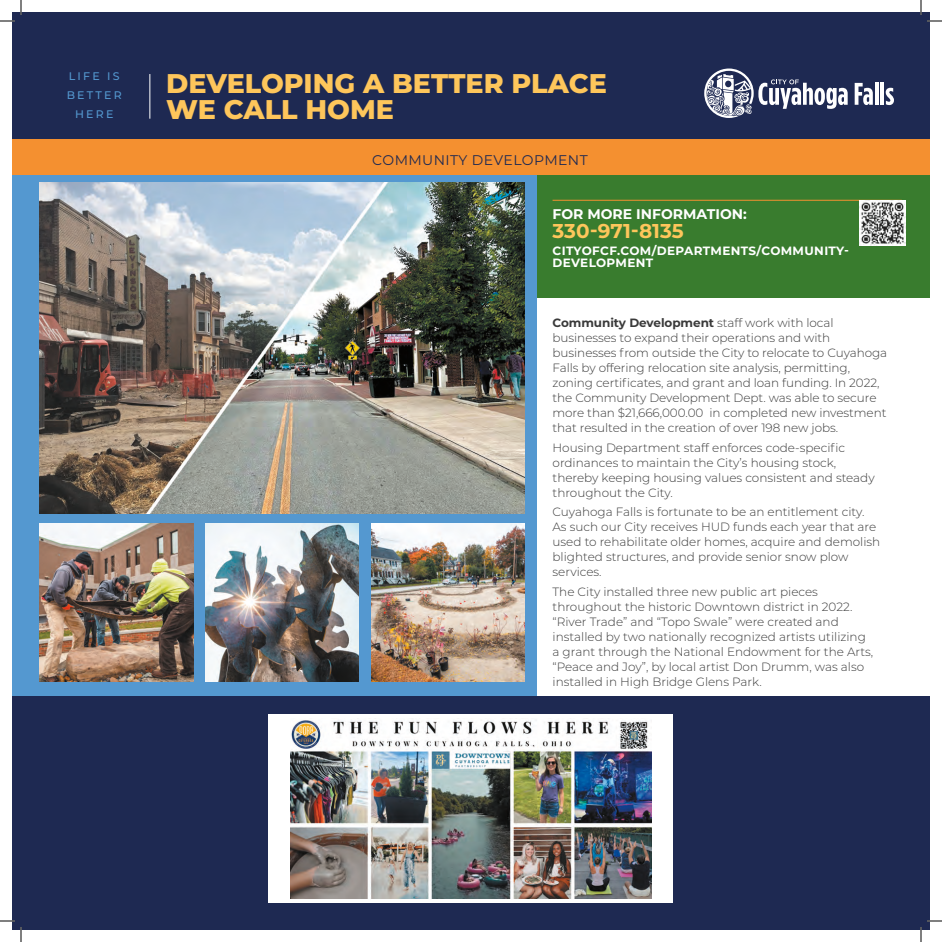
<style>
.page{position:relative;width:942px;height:942px;background:#fff}
.page>*{position:absolute;margin:0;border:0;box-sizing:border-box;transform-origin:0 0}
.t1{font:800 27px/26px "Montserrat";color:#fec65b}
.t2{font:700 20px "Montserrat";color:#fec65b}
.t3{font:14px "Montserrat";letter-spacing:.03em;color:#1e2952}
.t4{font:700 14px "Montserrat";color:#fff}
.t5{font:300 12px/15px "Montserrat";color:#3a3a3a}
.t6{font:700 12px/12px "Montserrat";letter-spacing:.03em;color:#fff}
.t7{font:500 11px/19px "Montserrat";letter-spacing:.2em;color:#5498d0;text-align:center}
.s1{font-weight:700}
</style>
<div class="page">
<div style="left:12px;top:163px;width:918px;height:537px;background:#5498d0"></div>
<div style="left:538px;top:292px;width:392px;height:404px;background:#fff"></div>
<div style="left:12px;top:12px;width:918px;height:130px;background:#1e2952"></div>
<div style="left:538px;top:172px;width:392px;height:125px;background:#397c2e"></div>
<hr style="left:149px;top:74px;width:1px;height:45px;background:#fff">
<svg style="left:855px;top:83px;width:18px;height:22px"></svg>
<hr style="left:875px;top:83px;width:3px;height:22px;background:#fff">
<hr style="left:881px;top:83px;width:3px;height:22px;background:#fff">
<svg style="left:886px;top:88px;width:8px;height:17px"></svg>
<svg style="left:704px;top:69px;width:144px;height:49px"></svg>
<div style="left:12px;top:139px;width:918px;height:36px;background:#f49030"></div>
<div style="left:12px;top:696px;width:918px;height:234px;background:#1e2952"></div>
<hr style="left:553px;top:200px;width:349px;height:1px;background:#f49030">
<img style="left:860px;top:200px;width:46px;height:46px">
<img style="left:39px;top:182px;width:486px;height:331px">
<div style="left:268px;top:714px;width:406px;height:189px;background:#fff"></div>
<img style="left:291px;top:720px;width:360px;height:179px">
<img style="left:39px;top:524px;width:154px;height:158px">
<img style="left:371px;top:524px;width:154px;height:158px">
<img style="left:205px;top:524px;width:154px;height:158px">
<svg style="left:0;top:0;width:22px;height:22px"></svg>
<svg style="left:0;top:920px;width:22px;height:22px"></svg>
<svg style="left:920px;top:0;width:22px;height:22px"></svg>
<svg style="left:920px;top:920px;width:22px;height:22px"></svg>
<p class="t7" style="left:67px;top:66px;width:57px">LIFE IS<br>BETTER<br>HERE</p>
<h1 class="t1" style="left:166px;top:69px;width:442px">DEVELOPING A BETTER PLACE<br>WE CALL HOME</h1>
<p class="t3" style="left:372px;top:150px;width:217px">COMMUNITY DEVELOPMENT</p>
<p class="t4" style="left:553px;top:203px;width:196px">FOR MORE INFORMATION:</p>
<h2 class="t2" style="left:553px;top:216px;width:133px">330-971-8135</h2>
<p class="t6" style="left:553px;top:244px;width:298px">CITYOFCF.COM/DEPARTMENTS/COMMUNITY-<br>DEVELOPMENT</p>
<p class="t5" style="left:553px;top:315px;width:336px"><span class="s1">Community Development</span> staff work with local businesses to expand their operations and with businesses from outside the City to relocate to Cuyahoga Falls by offering relocation site analysis, permitting, zoning certificates, and grant and loan funding. In 2022, the Community Development Dept. was able to secure more than $21,666,000.00 in completed new investment that resulted in the creation of over 198 new jobs.</p>
<p class="t5" style="left:553px;top:439px;width:324px">Housing Department staff enforces code-specific ordinances to maintain the City’s housing stock, thereby keeping housing values consistent and steady throughout the City.</p>
<p class="t5" style="left:553px;top:504px;width:329px">Cuyahoga Falls is fortunate to be an entitlement city.<br>As such our City receives HUD funds each year that are used to rehabilitate older homes, acquire and demolish blighted structures, and provide senior snow plow services.</p>
<p class="t5" style="left:553px;top:583px;width:322px">The City installed three new public art pieces throughout the historic Downtown district in 2022. “River Trade” and “Topo Swale” were created and installed by two nationally recognized artists utilizing a grant through the National Endowment for the Arts, “Peace and Joy”, by local artist Don Drumm, was also installed in High Bridge Glens Park.</p>
</div>
